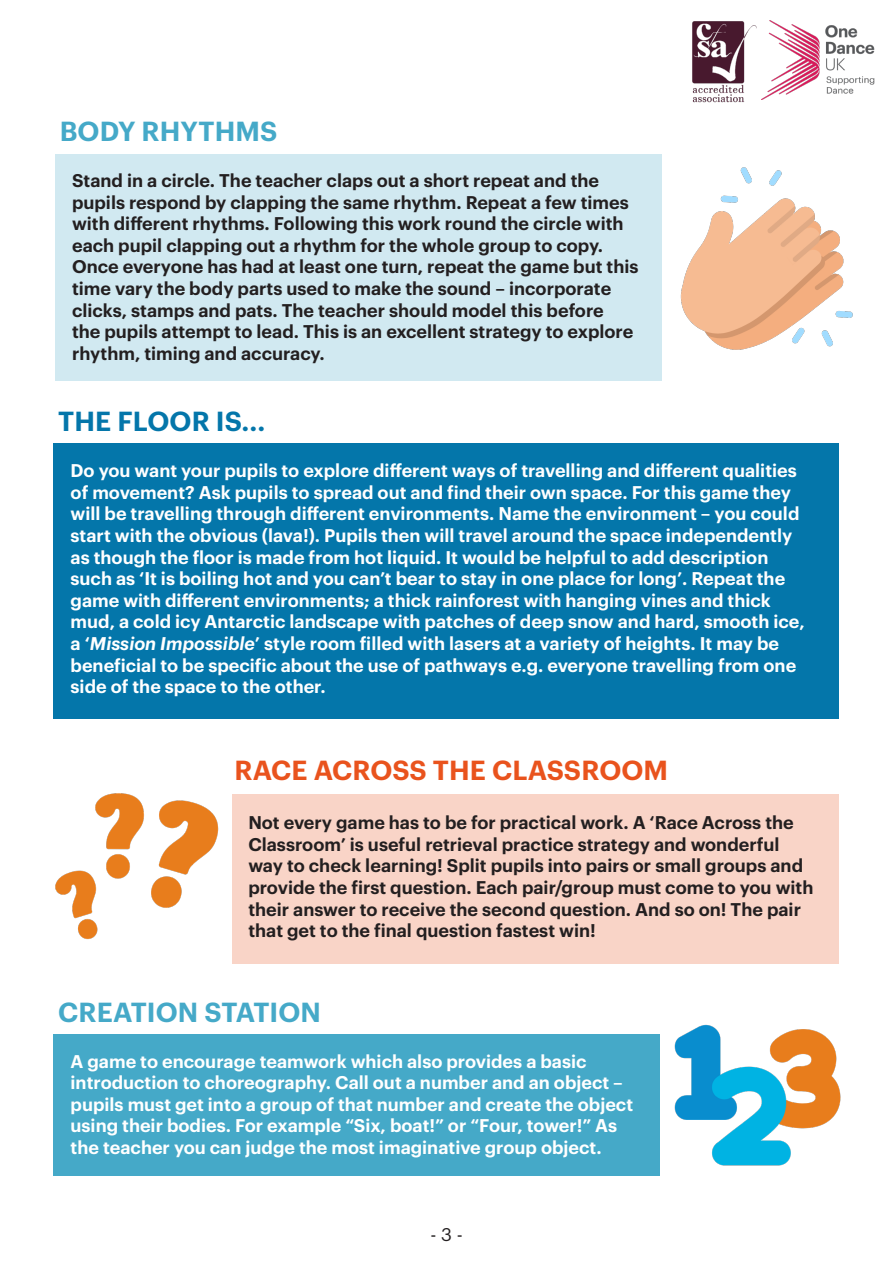
<style>
.page{position:relative;width:893px;height:1263px;background:#fff}
.page>*{position:absolute;margin:0;border:0;box-sizing:border-box;transform-origin:0 0}
.t1{font:600 27px "Graphik";letter-spacing:.005em;color:#45a9c8}
.t2{font:600 27px "Graphik";letter-spacing:.005em;color:#e9531d}
.t3{font:600 27px "Graphik";letter-spacing:.005em;color:#0476aa}
.t4{font:600 18px/21.6px "Graphik";color:#fff}
.t5{font:600 18px/21.6px "Graphik";color:#231f20}
.t6{font:18px "Graphik";color:#231f20}
.s1{font-style:italic}
</style>
<div class="page">
<div style="left:232px;top:794px;width:607px;height:169px;background:#f9d4c7"></div>
<img style="left:692px;top:21px;width:65px;height:82px">
<img style="left:761px;top:20px;width:113px;height:80px">
<div style="left:54px;top:443px;width:785px;height:276px;background:#0476aa"></div>
<div style="left:55px;top:154px;width:607px;height:227px;background:#d1e9f1"></div>
<img style="left:680px;top:167px;width:173px;height:183px">
<div style="left:54px;top:1034px;width:606px;height:142px;background:#45a9c8"></div>
<img style="left:55px;top:793px;width:164px;height:147px">
<img style="left:674px;top:1024px;width:167px;height:142px">
<p class="t1" style="left:60px;top:111px;width:219px">BODY RHYTHMS</p>
<p class="t5" style="left:72px;top:168px;width:568px">Stand in a circle. The teacher claps out a short repeat and the pupils respond by clapping the same rhythm. Repeat a few times with different rhythms. Following this work round the circle with each pupil clapping out a rhythm for the whole group to copy.<br>Once everyone has had at least one turn, repeat the game but this time vary the body parts used to make the sound – incorporate clicks, stamps and pats. The teacher should model this before<br>the pupils attempt to lead. This is an excellent strategy to explore rhythm, timing and accuracy.</p>
<p class="t3" style="left:58px;top:400px;width:209px">THE FLOOR IS...</p>
<p class="t4" style="left:71px;top:458px;width:736px">Do you want your pupils to explore different ways of travelling and different qualities of movement? Ask pupils to spread out and find their own space. For this game they will be travelling through different environments. Name the environment – you could start with the obvious (lava!). Pupils then will travel around the space independently as though the floor is made from hot liquid. It would be helpful to add description such as ‘It is boiling hot and you can’t bear to stay in one place for long’. Repeat the game with different environments; a thick rainforest with hanging vines and thick mud, a cold icy Antarctic landscape with patches of deep snow and hard, smooth ice, a ‘<span class="s1">Mission Impossible</span>’ style room filled with lasers at a variety of heights. It may be beneficial to be specific about the use of pathways e.g. everyone travelling from one side of the space to the other.</p>
<p class="t2" style="left:235px;top:749px;width:435px">RACE ACROSS THE CLASSROOM</p>
<p class="t5" style="left:248px;top:810px;width:567px">Not every game has to be for practical work. A ‘Race Across the Classroom’ is useful retrieval practice strategy and wonderful way to check learning! Split pupils into pairs or small groups and provide the first question. Each pair/group must come to you with their answer to receive the second question. And so on! The pair that get to the final question fastest win!</p>
<p class="t1" style="left:58px;top:992px;width:264px">CREATION STATION</p>
<p class="t4" style="left:71px;top:1048px;width:564px">A game to encourage teamwork which also provides a basic introduction to choreography. Call out a number and an object – pupils must get into a group of that number and create the object using their bodies. For example “Six, boat!” or “Four, tower!” As the teacher you can judge the most imaginative group object.</p>
<p class="t6" style="left:430px;top:1221px;width:34px">- 3 -</p>
</div>
